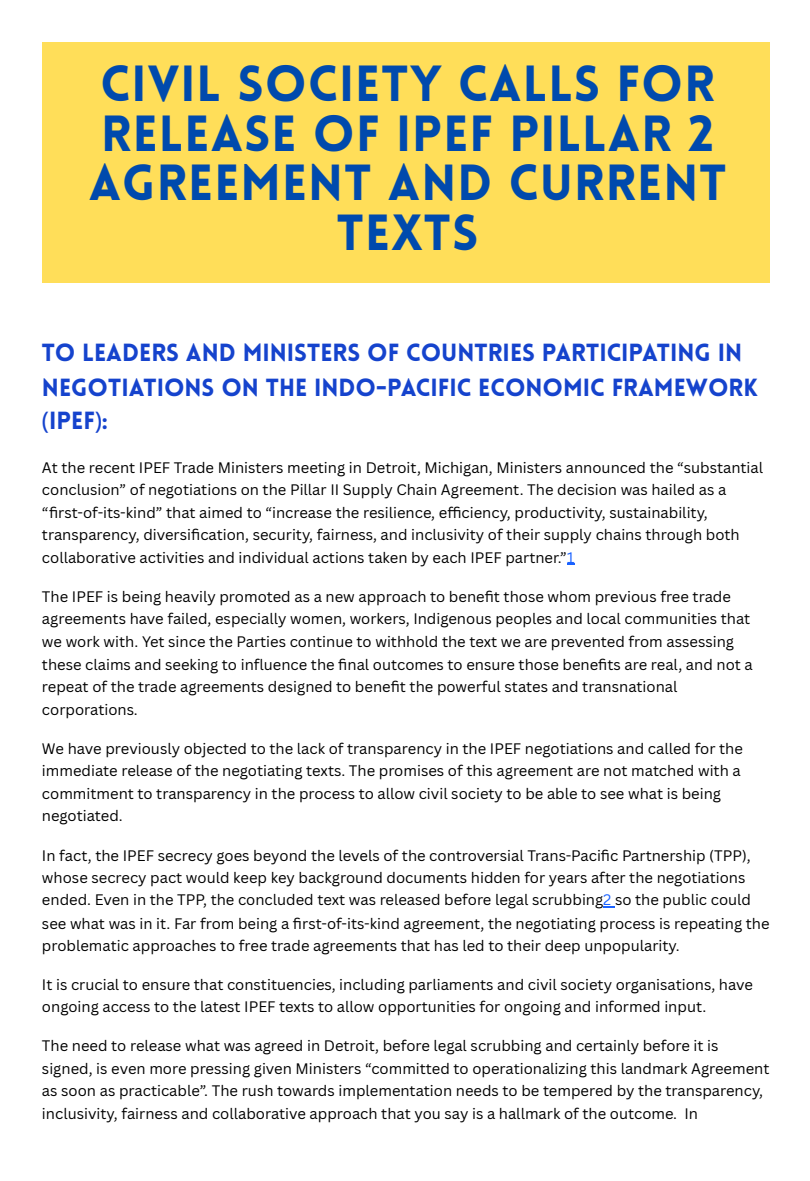
<style>
.page{position:relative;width:810px;height:1181px;background:#fff}
.page>*{position:absolute;margin:0;border:0;box-sizing:border-box;transform-origin:0 0}
.t1{font:900 49.65px/49.5px "Lovelo";letter-spacing:.025em;color:#004aad;text-align:center}
.t2{font:900 24.3px/33.9px "Lovelo";color:#1543cd}
.t3{font:14.85px/22.5px "Canva Sans";color:#000}
.s1{font-family:"Noto Sans";font-weight:400}
.s2{color:#1a62ff}
</style>
<div class="page">
<svg style="left:603px;top:906px;width:12px;height:1px"></svg>
<div style="left:42px;top:42px;width:727px;height:240px;background:#ffde59"></div>
<p class="t1" style="left:100px;top:64px;width:616px">CIVIL SOCIETY CALLS FOR</p>
<p class="t1" style="left:89px;top:114px;width:639px">RELEASE OF IPEF PILLAR 2<br>AGREEMENT AND CURRENT<br>TEXTS</p>
<p class="t2" style="left:42px;top:338px;width:718px">TO LEADERS AND MINISTERS OF COUNTRIES PARTICIPATING IN<br>NEGOTIATIONS ON THE INDO-PACIFIC ECONOMIC FRAMEWORK <span class="s1">(</span>IPEF<span class="s1">)</span>:</p>
<p class="t3" style="left:42px;top:455px;width:723px">At the recent IPEF Trade Ministers meeting in Detroit, Michigan, Ministers announced the “substantial conclusion” of negotiations on the Pillar II Supply Chain Agreement. The decision was hailed as a<br>“fi rst-of-its-kind” that aimed to “increase the resilience, effi ciency, productivity, sustainability, transparency, diversifi cation, security, fairness, and inclusivity of their supply chains through both collaborative activities and individual actions taken by each IPEF partner.”<span class="s2">1</span></p>
<p class="t3" style="left:42px;top:585px;width:712px">The IPEF is being heavily promoted as a new approach to benefit those whom previous free trade agreements have failed, especially women, workers, Indigenous peoples and local communities that we work with. Yet since the Parties continue to withhold the text we are prevented from assessing these claims and seeking to influence the fi nal outcomes to ensure those benefits are real, and not a repeat of the trade agreements designed to benefit the powerful states and transnational corporations.</p>
<p class="t3" style="left:42px;top:736px;width:703px">We have previously objected to the lack of transparency in the IPEF negotiations and called for the immediate release of the negotiating texts. The promises of this agreement are not matched with a commitment to transparency in the process to allow civil society to be able to see what is being negotiated.</p>
<p class="t3" style="left:42px;top:843px;width:729px">In fact, the IPEF secrecy goes beyond the levels of the controversial Trans-Pacifi c Partnership (TPP), whose secrecy pact would keep key background documents hidden for years after the negotiations ended. Even in the TPP, the concluded text was released before legal scrubbing<span class="s2">2</span> so the public could see what was in it. Far from being a fi rst-of-its-kind agreement, the negotiating process is repeating the problematic approaches to free trade agreements that has led to their deep unpopularity.</p>
<p class="t3" style="left:42px;top:973px;width:712px">It is crucial to ensure that constituencies, including parliaments and civil society organisations, have ongoing access to the latest IPEF texts to allow opportunities for ongoing and informed input.</p>
<p class="t3" style="left:42px;top:1033px;width:729px">The need to release what was agreed in Detroit, before legal scrubbing and certainly before it is signed, is even more pressing given Ministers “committed to operationalizing this landmark Agreement as soon as practicable”. The rush towards implementation needs to be tempered by the transparency, inclusivity, fairness and collaborative approach that you say is a hallmark of the outcome. In</p>
</div>
